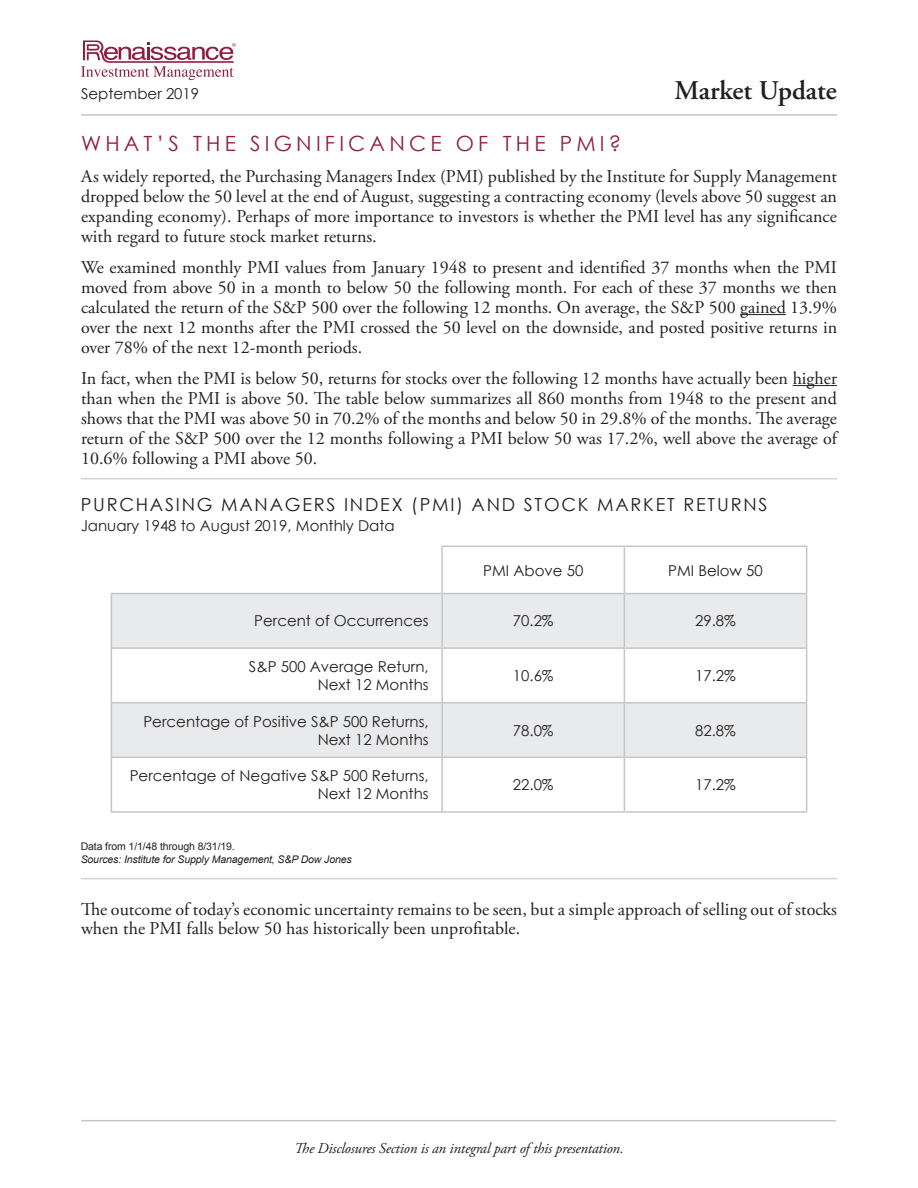
<style>
.page{position:relative;width:918px;height:1188px;background:#fff}
.page>*{position:absolute;margin:0;border:0;box-sizing:border-box;transform-origin:0 0}
.t1{font:600 27px "Adobe Garamond Pro";color:#231f20}
.Commentaries_Body{font:21px "Century Gothic";letter-spacing:.2em;color:#8f1f40}
.Commentaries_Body-2{font:18px/20.1px "Adobe Garamond Pro";color:#231f20;text-align:justify}
.t2{font:18px "Century Gothic";letter-spacing:.1em;color:#231f20}
.t3{font:15px/18px "Century Gothic";color:#231f20;text-align:right}
.t4{font:italic 15px "Adobe Garamond Pro";letter-spacing:-.01em;color:#231f20}
.t5{font:italic 10.5px "Arial";letter-spacing:-.01em;color:#231f20}
.t6{font:10.5px "Arial";letter-spacing:-.01em;color:#231f20}
</style>
<div class="page">
<svg style="left:81px;top:40px;width:155px;height:40px"></svg>
<hr style="left:81px;top:114px;width:756px;height:2px;background:#c5c6c8">
<hr style="left:740px;top:314px;width:46px;height:1px;background:#231f20">
<hr style="left:793px;top:385px;width:44px;height:1px;background:#231f20">
<hr style="left:81px;top:478px;width:756px;height:1px;background:#d2d3d5">
<hr style="left:81px;top:878px;width:756px;height:1px;background:#d2d3d5">
<svg style="left:112px;top:594px;width:694px;height:163px;fill:#e9eaeb"></svg>
<hr style="left:441px;top:547px;width:2px;height:46px;background:#c5c6c8">
<hr style="left:624px;top:547px;width:1px;height:46px;background:#c5c6c8">
<hr style="left:806px;top:547px;width:1px;height:46px;background:#c5c6c8">
<hr style="left:441px;top:594px;width:2px;height:53px;background:#c5c6c8">
<hr style="left:624px;top:594px;width:1px;height:53px;background:#c5c6c8">
<hr style="left:806px;top:594px;width:1px;height:53px;background:#c5c6c8">
<hr style="left:441px;top:649px;width:2px;height:53px;background:#c5c6c8">
<hr style="left:624px;top:649px;width:1px;height:53px;background:#c5c6c8">
<hr style="left:806px;top:649px;width:1px;height:53px;background:#c5c6c8">
<hr style="left:441px;top:703px;width:2px;height:54px;background:#c5c6c8">
<hr style="left:624px;top:703px;width:1px;height:54px;background:#c5c6c8">
<hr style="left:806px;top:703px;width:1px;height:54px;background:#c5c6c8">
<hr style="left:441px;top:758px;width:2px;height:53px;background:#c5c6c8">
<hr style="left:624px;top:758px;width:1px;height:53px;background:#c5c6c8">
<hr style="left:806px;top:758px;width:1px;height:53px;background:#c5c6c8">
<hr style="left:624px;top:546px;width:183px;height:1px;background:#c5c6c8">
<hr style="left:111px;top:593px;width:331px;height:1px;background:#c5c6c8">
<hr style="left:442px;top:593px;width:182px;height:1px;background:#c5c6c8">
<hr style="left:624px;top:593px;width:183px;height:1px;background:#c5c6c8">
<hr style="left:111px;top:647px;width:331px;height:2px;background:#c5c6c8">
<hr style="left:442px;top:647px;width:182px;height:2px;background:#c5c6c8">
<hr style="left:624px;top:647px;width:183px;height:2px;background:#c5c6c8">
<hr style="left:111px;top:702px;width:331px;height:1px;background:#c5c6c8">
<hr style="left:442px;top:702px;width:182px;height:1px;background:#c5c6c8">
<hr style="left:624px;top:702px;width:183px;height:1px;background:#c5c6c8">
<hr style="left:111px;top:757px;width:331px;height:1px;background:#c5c6c8">
<hr style="left:442px;top:757px;width:182px;height:1px;background:#c5c6c8">
<hr style="left:624px;top:757px;width:183px;height:1px;background:#c5c6c8">
<hr style="left:111px;top:811px;width:331px;height:2px;background:#c5c6c8">
<hr style="left:442px;top:811px;width:182px;height:2px;background:#c5c6c8">
<hr style="left:624px;top:811px;width:183px;height:2px;background:#c5c6c8">
<hr style="left:441px;top:546px;width:183px;height:1px;background:#c5c6c8">
<hr style="left:111px;top:594px;width:1px;height:53px;background:#c5c6c8">
<hr style="left:111px;top:649px;width:1px;height:53px;background:#c5c6c8">
<hr style="left:111px;top:703px;width:1px;height:54px;background:#c5c6c8">
<hr style="left:111px;top:758px;width:1px;height:53px;background:#c5c6c8">
<hr style="left:81px;top:1120px;width:755px;height:1px;background:#c5c6c8">
<p class="t3" style="left:81px;top:85px;width:120px">September 2019</p>
<h1 class="t1" style="left:674px;top:75px;width:164px">Market Update</h1>
<p class="Commentaries_Body" style="left:81px;top:128px;width:542px">WHAT’S THE SIGNIFICANCE OF THE PMI?</p>
<p class="Commentaries_Body-2" style="left:81px;top:166px;width:758px">As widely reported, the Purchasing Managers Index (PMI) published by the Institute for Supply Management dropped below the 50 level at the end of August, suggesting a contracting economy (levels above 50 suggest an expanding economy). Perhaps of more importance to investors is whether the PMI level has any significance with regard to future stock market returns.</p>
<p class="Commentaries_Body-2" style="left:81px;top:258px;width:758px">We examined monthly PMI values from January 1948 to present and identified 37 months when the PMI moved from above 50 in a month to below 50 the following month. For each of these 37 months we then calculated the return of the S&amp;P 500 over the following 12 months. On average, the S&amp;P 500 gained 13.9% over the next 12 months after the PMI crossed the 50 level on the downside, and posted positive returns in over 78% of the next 12-month periods.</p>
<p class="Commentaries_Body-2" style="left:81px;top:369px;width:758px">In fact, when the PMI is below 50, returns for stocks over the following 12 months have actually been higher than when the PMI is above 50. The table below summarizes all 860 months from 1948 to the present and shows that the PMI was above 50 in 70.2% of the months and below 50 in 29.8% of the months. The average return of the S&amp;P 500 over the 12 months following a PMI below 50 was 17.2%, well above the average of 10.6% following a PMI above 50.</p>
<p class="t2" style="left:81px;top:491px;width:688px">PURCHASING MANAGERS INDEX (PMI) AND STOCK MARKET RETURNS</p>
<p class="t3" style="left:81px;top:517px;width:316px">January 1948 to August 2019, Monthly Data</p>
<p class="t3" style="left:483px;top:561px;width:102px">PMI Above 50</p>
<p class="t3" style="left:668px;top:561px;width:96px">PMI Below 50</p>
<p class="t3" style="left:254px;top:612px;width:176px">Percent of Occurrences</p>
<p class="t3" style="left:513px;top:612px;width:42px">70.2%</p>
<p class="t3" style="left:695px;top:612px;width:42px">29.8%</p>
<p class="t3" style="left:249px;top:657px;width:181px">S&amp;P 500 Average Return,<br>Next 12 Months</p>
<p class="t3" style="left:513px;top:666px;width:42px">10.6%</p>
<p class="t3" style="left:695px;top:666px;width:42px">17.2%</p>
<p class="t3" style="left:143px;top:712px;width:287px">Percentage of Positive S&amp;P 500 Returns,<br>Next 12 Months</p>
<p class="t3" style="left:513px;top:721px;width:42px">78.0%</p>
<p class="t3" style="left:695px;top:721px;width:42px">82.8%</p>
<p class="t3" style="left:130px;top:767px;width:300px">Percentage of Negative S&amp;P 500 Returns,<br>Next 12 Months</p>
<p class="t3" style="left:513px;top:776px;width:42px">22.0%</p>
<p class="t3" style="left:695px;top:776px;width:42px">17.2%</p>
<p class="t6" style="left:81px;top:840px;width:156px">Data from 1/1/48 through 8/31/19.</p>
<p class="t5" style="left:81px;top:852px;width:273px">Sources: Institute for Supply Management, S&amp;P Dow Jones</p>
<p class="Commentaries_Body-2" style="left:81px;top:900px;width:758px;line-height:19.2px">The outcome of today’s economic uncertainty remains to be seen, but a simple approach of selling out of stocks when the PMI falls below 50 has historically been unprofitable.</p>
<p class="t4" style="left:294px;top:1139px;width:331px">The Disclosures Section is an integral part of this presentation.</p>
</div>
